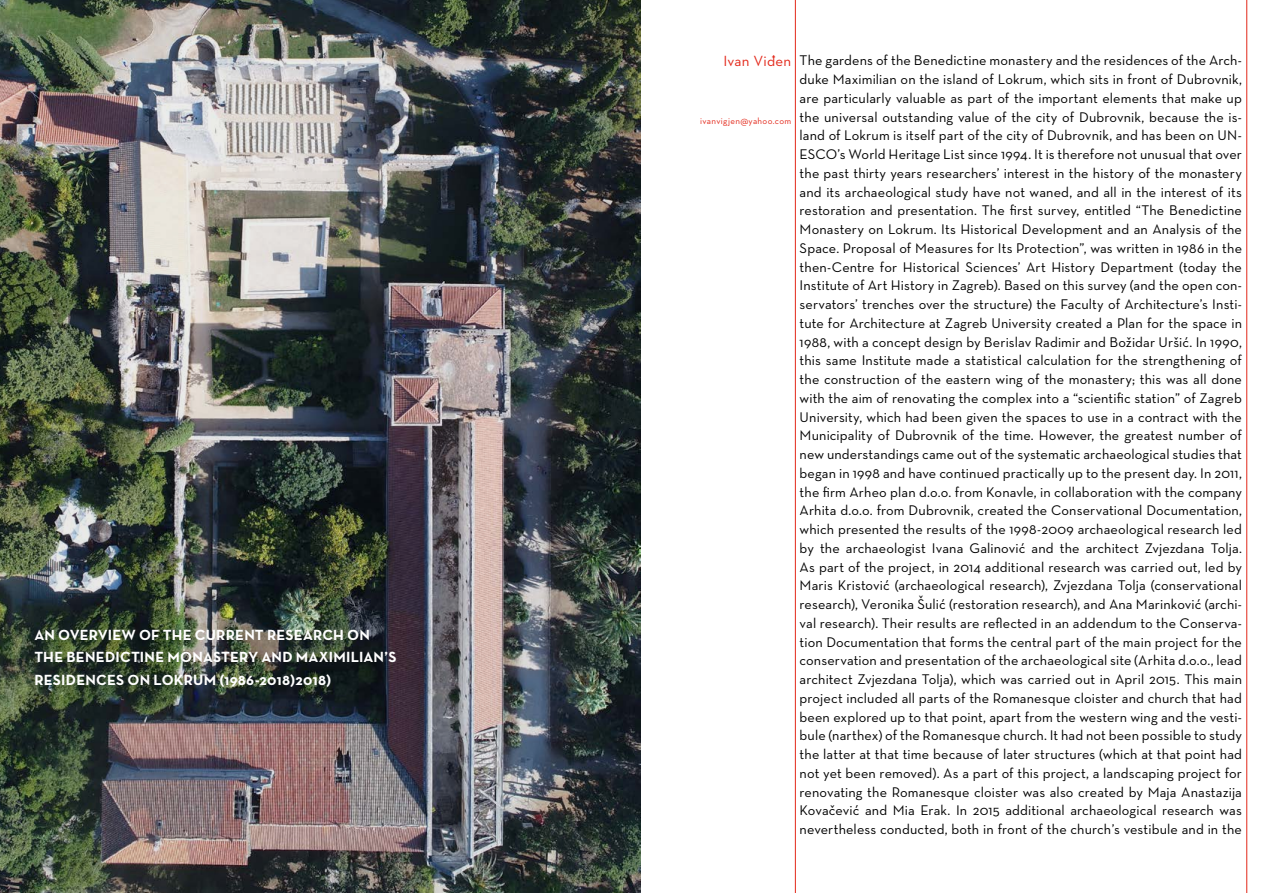
<style>
.page{position:relative;width:1276px;height:893px;background:#fff}
.page>*{position:absolute;margin:0;border:0;box-sizing:border-box;transform-origin:0 0}
.t1{font:700 15px "Neutra Text CE";letter-spacing:.02em;color:#fff}
.t2{font:500 15px "Neutra Text CE";letter-spacing:.015em;color:#e32719}
.t3{font:500 14.25px/18.8px "Neutra Text CE";letter-spacing:.005em;color:#000;text-align:justify}
.t4{font:500 9px "Neutra Text CE";letter-spacing:.035em;color:#e32719}
</style>
<div class="page">
<hr style="left:795px;top:0;width:1px;height:893px;background:#e32719">
<hr style="left:1246px;top:0;width:1px;height:893px;background:#e32719">
<img style="left:0;top:0;width:638px;height:279px">
<div style="left:0;top:279px;width:647px;height:614px;background:#000;opacity:.75"></div>
<p class="t1" style="left:34px;top:625px;width:45px">AN OVERVIE</p>
<p class="t1" style="left:121px;top:625px;width:106px">W OF THE CURRENT</p>
<p class="t1" style="left:267px;top:625px;width:20px">RESEARC</p>
<p class="t1" style="left:333px;top:625px;width:26px">H ON</p>
<p class="t1" style="left:34px;top:648px;width:42px">THE BENEDICTINE</p>
<p class="t1" style="left:167px;top:648px;width:24px">MONASTER</p>
<p class="t1" style="left:248px;top:648px;width:25px">Y AND</p>
<p class="t1" style="left:296px;top:648px;width:42px">MAXIMILIAN</p>
<p class="t1" style="left:385px;top:648px;width:12px">’S</p>
<p class="t1" style="left:34px;top:670px;width:20px">RESIDENCES</p>
<p class="t1" style="left:128px;top:670px;width:46px">ON LOKR</p>
<p class="t1" style="left:193px;top:670px;width:140px">UM (1986-2018)2018)</p>
<p class="t2" style="left:723px;top:52px;width:69px">Ivan Viđen</p>
<p class="t4" style="left:700px;top:116px;width:92px">ivanvigjen@yahoo.com</p>
<p class="t3" style="left:799px;top:51px;width:444px">The gardens of the Benedictine monastery and the residences of the Arch&shy;duke Maximilian on the island of Lokrum, which sits in front of Dubrovnik, are particularly valuable as part of the important elements that make up the universal outstanding value of the city of Dubrovnik, because the is&shy;land of Lokrum is itself part of the city of Dubrovnik, and has been on UN-ESCO’s World Heritage List since 1994. It is therefore not unusual that over the past thirty years researchers’ interest in the history of the monastery and its archaeological study have not waned, and all in the interest of its restoration and presentation. The first survey, entitled “The Benedictine Monastery on Lokrum. Its Historical Development and an Analysis of the Space. Proposal of Measures for Its Protection”, was written in 1986 in the then-Centre for Historical Sciences’ Art History Department (today the Institute of Art History in Zagreb). Based on this survey (and the open con&shy;servators’ trenches over the structure) the Faculty of Architecture’s Insti&shy;tute for Architecture at Zagreb University created a Plan for the space in 1988, with a concept design by Berislav Radimir and Božidar Uršić. In 1990, this same Institute made a statistical calculation for the strengthening of the construction of the eastern wing of the monastery; this was all done with the aim of renovating the complex into a “scientific station” of Zagreb University, which had been given the spaces to use in a contract with the Municipality of Dubrovnik of the time. However, the greatest number of new understandings came out of the systematic archaeological studies that began in 1998 and have continued practically up to the present day. In 2011, the firm Arheo plan d.o.o. from Konavle, in collaboration with the company Arhita d.o.o. from Dubrovnik, created the Conservational Documentation, which presented the results of the 1998-2009 archaeological research led by the archaeologist Ivana Galinović and the architect Zvjezdana Tolja.<br>As part of the project, in 2014 additional research was carried out, led by Maris Kristović (archaeological research), Zvjezdana Tolja (conservational research), Veronika Šulić (restoration research), and Ana Marinković (archi&shy;val research). Their results are reflected in an addendum to the Conserva&shy;tion Documentation that forms the central part of the main project for the conservation and presentation of the archaeological site (Arhita d.o.o., lead architect Zvjezdana Tolja), which was carried out in April 2015. This main project included all parts of the Romanesque cloister and church that had been explored up to that point, apart from the western wing and the vesti&shy;bule (narthex) of the Romanesque church. It had not been possible to study the latter at that time because of later structures (which at that point had not yet been removed). As a part of this project, a landscaping project for renovating the Romanesque cloister was also created by Maja Anastazija Kovačević and Mia Erak. In 2015 additional archaeological research was nevertheless conducted, both in front of the church’s vestibule and in the</p>
</div>
